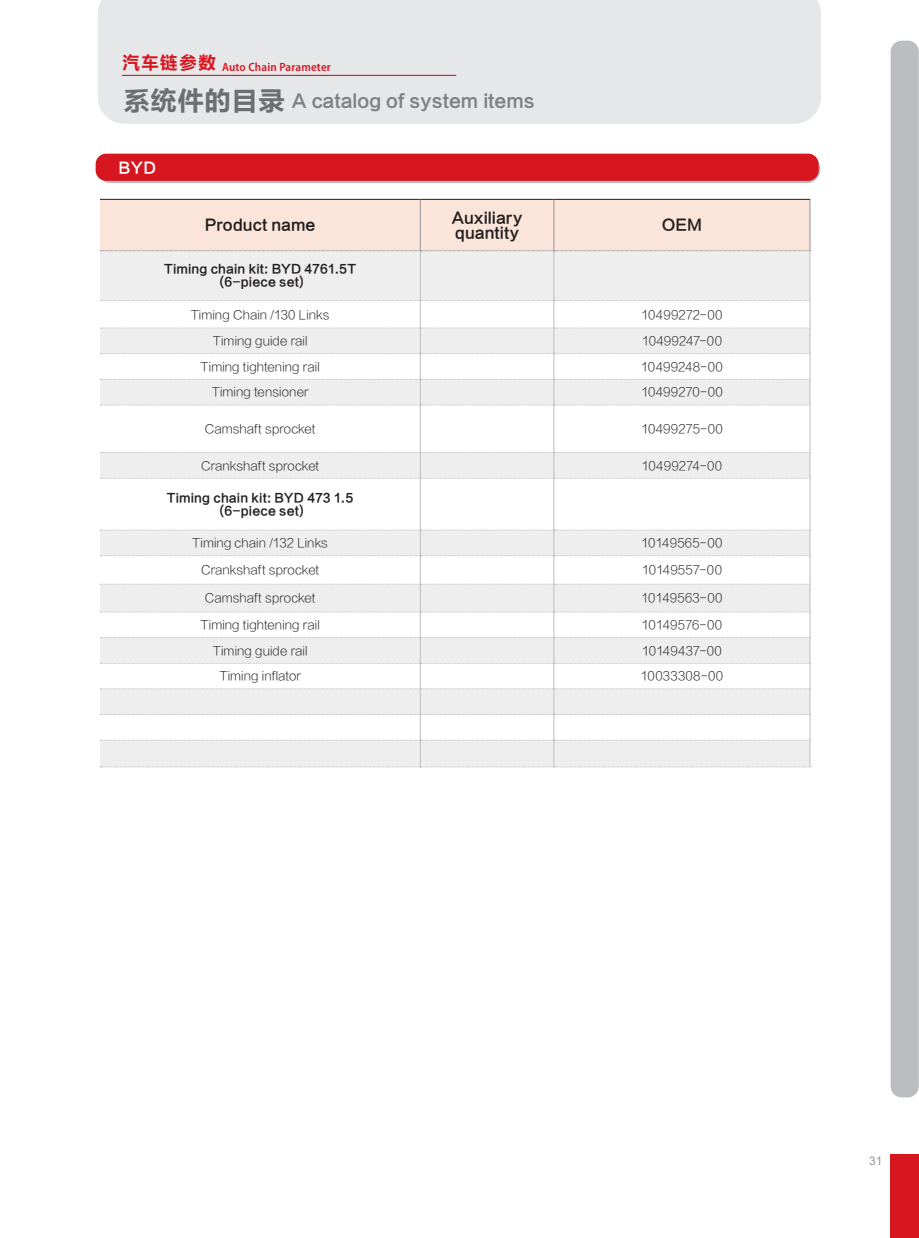
<style>
.page{position:relative;width:919px;height:1238px;background:#fff}
.page>*{position:absolute;margin:0;border:0;box-sizing:border-box;transform-origin:0 0}
.t1{font:18px "FZLTCHK GBK1 0";color:#7e8083}
.t2{font:15px/15px "FZLTCHJW GB1 0";color:#231f20}
.t3{font:15px "FZLTZHK GBK1 0";color:#fff}
.t4{font:12px "FZLTXHK GBK1 0";letter-spacing:.01em;color:#231f20}
.t5{font:12px/13.5px "FZLTCHJW GB1 0";letter-spacing:.01em;color:#231f20;text-align:center}
.t6{font:600 semi-condensed 12px "Myriad Pro";letter-spacing:.015em;color:#d7171f}
.t7{font:12px "Arial";color:#939598}
.s1{font-size:27px;color:#6d6e71}
</style>
<div class="page">
<div style="left:97px;top:156px;width:723px;height:27px;background:#bcbdc0;border-radius:14px"></div>
<div style="left:96px;top:154px;width:722px;height:27px;background:#d7171f;border-radius:11px"></div>
<div style="left:98px;top:0;width:723px;height:124px;background:#e6e7e9"></div>
<div style="left:890px;top:41px;width:28px;height:1056px;background:#bcbdc0;border-radius:11px"></div>
<div style="left:890px;top:1154px;width:28px;height:83px;background:#d7171f"></div>
<hr style="left:122px;top:75px;width:334px;height:1px;background:#d7171f">
<svg style="left:100px;top:251px;width:709px;height:279px"></svg>
<hr style="left:420px;top:251px;width:1px;height:49px;background:#bcbdc0">
<hr style="left:553px;top:251px;width:1px;height:49px;background:#bcbdc0">
<hr style="left:809px;top:251px;width:1px;height:49px;background:#bcbdc0">
<hr style="left:420px;top:405px;width:1px;height:47px;background:#bcbdc0">
<hr style="left:553px;top:405px;width:1px;height:47px;background:#bcbdc0">
<hr style="left:809px;top:405px;width:1px;height:47px;background:#bcbdc0">
<hr style="left:420px;top:478px;width:1px;height:52px;background:#bcbdc0">
<hr style="left:553px;top:478px;width:1px;height:52px;background:#bcbdc0">
<hr style="left:809px;top:478px;width:1px;height:52px;background:#bcbdc0">
<svg style="left:100px;top:300px;width:710px;height:106px"></svg>
<svg style="left:100px;top:452px;width:710px;height:27px;background:#ececed"></svg>
<div style="left:100px;top:199px;width:710px;height:52px;background:#fbe5da"></div>
<svg style="left:100px;top:530px;width:710px;height:237px"></svg>
<p class="t6" style="left:122px;top:59px;width:210px"><sup>汽车链参数</sup> Auto Chain Parameter</p>
<h1 class="t1" style="left:123px;top:91px;width:413px"><span class="s1">系统件的目录</span> A catalog of system items</h1>
<p class="t3" style="left:118px;top:160px;width:39px">BYD</p>
<p class="t2" style="left:205px;top:218px;width:112px">Product name</p>
<p class="t2" style="left:452px;top:210px;width:72px">Auxiliary quantity</p>
<p class="t2" style="left:661px;top:218px;width:42px">OEM</p>
<p class="t5" style="left:164px;top:262px;width:193px">Timing chain kit: BYD 4761.5T (6-piece set)</p>
<p class="t4" style="left:191px;top:308px;width:140px">Timing Chain /130 Links</p>
<p class="t4" style="left:641px;top:308px;width:83px">10499272-00</p>
<p class="t4" style="left:213px;top:334px;width:96px">Timing guide rail</p>
<p class="t4" style="left:641px;top:334px;width:82px">10499247-00</p>
<p class="t4" style="left:200px;top:360px;width:121px">Timing tightening rail</p>
<p class="t4" style="left:641px;top:360px;width:83px">10499248-00</p>
<p class="t4" style="left:212px;top:386px;width:98px">Timing tensioner</p>
<p class="t4" style="left:641px;top:386px;width:83px">10499270-00</p>
<p class="t4" style="left:205px;top:422px;width:112px">Camshaft sprocket</p>
<p class="t4" style="left:641px;top:422px;width:83px">10499275-00</p>
<p class="t4" style="left:201px;top:459px;width:120px">Crankshaft sprocket</p>
<p class="t4" style="left:641px;top:459px;width:82px">10499274-00</p>
<p class="t5" style="left:167px;top:491px;width:188px">Timing chain kit: BYD 473 1.5 (6-piece set)</p>
<p class="t4" style="left:192px;top:536px;width:137px">Timing chain /132 Links</p>
<p class="t4" style="left:641px;top:536px;width:83px">10149565-00</p>
<p class="t4" style="left:201px;top:563px;width:120px">Crankshaft sprocket</p>
<p class="t4" style="left:641px;top:563px;width:82px">10149557-00</p>
<p class="t4" style="left:205px;top:591px;width:112px">Camshaft sprocket</p>
<p class="t4" style="left:641px;top:591px;width:83px">10149563-00</p>
<p class="t4" style="left:200px;top:618px;width:121px">Timing tightening rail</p>
<p class="t4" style="left:641px;top:618px;width:82px">10149576-00</p>
<p class="t4" style="left:213px;top:644px;width:96px">Timing guide rail</p>
<p class="t4" style="left:641px;top:644px;width:82px">10149437-00</p>
<p class="t4" style="left:219px;top:669px;width:83px">Timing inflator</p>
<p class="t4" style="left:640px;top:669px;width:84px">10033308-00</p>
<p class="t7" style="left:869px;top:1154px;width:15px">31</p>
</div>
